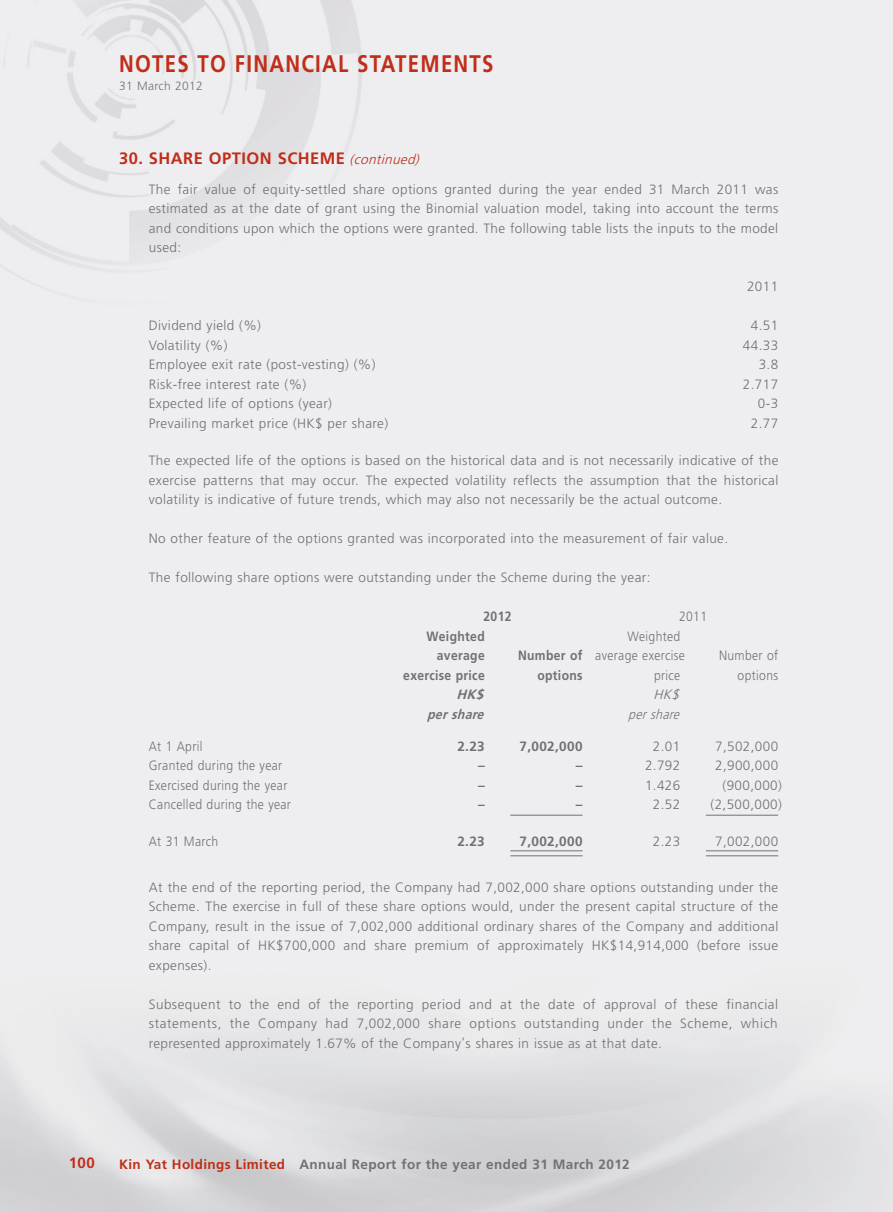
<style>
.page{position:relative;width:893px;height:1212px;background:#fff}
.page>*{position:absolute;margin:0;border:0;box-sizing:border-box;transform-origin:0 0}
.t1{font:700 24px "Frutiger LT Std";letter-spacing:.065em;color:#c02d19;scale:.85 1}
.Heading_1{font:700 16.5px "Frutiger LT Std";letter-spacing:.03em;color:#c02d19}
.t2{font:700 15px "Frutiger LT Std";color:#c02d19}
.Body_Text{font:300 13.5px/19.5px "Frutiger LT Std";letter-spacing:.03em;color:#717074;text-align:justify}
.Body_Text-2{font:300 13.5px "Frutiger LT Std";letter-spacing:.03em;color:#717074;scale:.9 1}
.Body_Text-3{font:700 13.5px "Frutiger LT Std";letter-spacing:.03em;color:#717074}
.Body_Text-4{font:700 13.5px "Frutiger LT Std";letter-spacing:.03em;color:#717074;scale:.9 1}
.Body_Text-5{font:italic 700 13.5px "Frutiger LT Std";color:#717074;scale:.9 1}
.Body_Text-6{font:italic 300 13.5px "Frutiger LT Std";color:#717074;scale:.9 1}
.Body_Text-7{font:italic 700 13.5px "Frutiger LT Std";color:#717074}
.Body_Text-8{font:italic 300 13.5px "Frutiger LT Std";color:#717074}
.t3{font:300 12px "Frutiger LT Std";letter-spacing:.03em;color:#717074}
.s1{font-weight:300;font-style:italic;font-size:13.5px}
.s2{color:#c02d19}
</style>
<div class="page">
<img style="left:0;top:0;width:893px;height:305px">
<hr style="left:510px;top:815px;width:73px;height:1px;background:#717074">
<hr style="left:706px;top:815px;width:72px;height:1px;background:#717074">
<hr style="left:510px;top:850px;width:73px;height:1px;background:#717074">
<hr style="left:510px;top:855px;width:73px;height:1px;background:#717074">
<hr style="left:706px;top:850px;width:72px;height:1px;background:#717074">
<hr style="left:706px;top:855px;width:72px;height:1px;background:#717074">
<h1 class="t1" style="left:119px;top:49px;width:442px">NOTES TO FINANCIAL STATEMENTS</h1>
<p class="t3" style="left:119px;top:79px;width:85px">31 March 2012</p>
<p class="Heading_1" style="left:119px;top:148px;width:305px">30. SHARE OPTION SCHEME <span class="s1">(continued)</span></p>
<p class="Body_Text" style="left:149px;top:179px;width:631px">The fair value of equity-settled share options granted during the year ended 31 March 2011 was estimated as at the date of grant using the Binomial valuation model, taking into account the terms and conditions upon which the options were granted. The following table lists the inputs to the model used:</p>
<p class="Body_Text" style="left:747px;top:277px;width:33px">2011</p>
<p class="Body_Text" style="left:149px;top:316px;width:114px">Dividend yield (%)</p>
<p class="Body_Text" style="left:751px;top:316px;width:29px">4.51</p>
<p class="Body_Text" style="left:149px;top:335px;width:80px">Volatility (%)</p>
<p class="Body_Text" style="left:743px;top:335px;width:37px">44.33</p>
<p class="Body_Text" style="left:149px;top:355px;width:228px">Employee exit rate (post-vesting) (%)</p>
<p class="Body_Text" style="left:759px;top:355px;width:21px">3.8</p>
<p class="Body_Text" style="left:149px;top:374px;width:159px">Risk-free interest rate (%)</p>
<p class="Body_Text" style="left:743px;top:374px;width:37px">2.717</p>
<p class="Body_Text" style="left:149px;top:394px;width:185px">Expected life of options (year)</p>
<p class="Body_Text" style="left:758px;top:394px;width:22px">0-3</p>
<p class="Body_Text" style="left:149px;top:413px;width:241px">Prevailing market price (HK$ per share)</p>
<p class="Body_Text" style="left:751px;top:413px;width:29px">2.77</p>
<p class="Body_Text" style="left:149px;top:451px;width:631px">The expected life of the options is based on the historical data and is not necessarily indicative of the exercise patterns that may occur. The expected volatility reflects the assumption that the historical volatility is indicative of future trends, which may also not necessarily be the actual outcome.</p>
<p class="Body_Text" style="left:149px;top:529px;width:581px">No other feature of the options granted was incorporated into the measurement of fair value.</p>
<p class="Body_Text" style="left:149px;top:568px;width:503px">The following share options were outstanding under the Scheme during the year:</p>
<p class="Body_Text-4" style="left:483px;top:608px;width:33px">2012</p>
<p class="Body_Text-2" style="left:679px;top:609px;width:33px">2011</p>
<p class="Body_Text-4" style="left:427px;top:628px;width:66px">Weighted</p>
<p class="Body_Text-4" style="left:437px;top:647px;width:55px">average</p>
<p class="Body_Text-4" style="left:403px;top:667px;width:92px">exercise price</p>
<p class="Body_Text-2" style="left:628px;top:628px;width:60px">Weighted</p>
<p class="Body_Text-2" style="left:595px;top:648px;width:101px">average exercise</p>
<p class="Body_Text-2" style="left:654px;top:667px;width:31px">price</p>
<p class="Body_Text-4" style="left:518px;top:647px;width:73px">Number of</p>
<p class="Body_Text-4" style="left:537px;top:667px;width:52px">options</p>
<p class="Body_Text-2" style="left:719px;top:648px;width:67px">Number of</p>
<p class="Body_Text-2" style="left:738px;top:667px;width:47px">options</p>
<p class="Body_Text-7" style="left:456px;top:686px;width:33px">HK$</p>
<p class="Body_Text-8" style="left:653px;top:687px;width:31px">HK$</p>
<p class="Body_Text-5" style="left:427px;top:706px;width:69px">per share</p>
<p class="Body_Text-6" style="left:628px;top:706px;width:63px">per share</p>
<p class="Body_Text-2" style="left:149px;top:738px;width:61px">At 1 April</p>
<p class="Body_Text-3" style="left:457px;top:738px;width:29px">2.23</p>
<p class="Body_Text-3" style="left:519px;top:738px;width:65px">7,002,000</p>
<p class="Body_Text" style="left:653px;top:737px;width:29px">2.01</p>
<p class="Body_Text" style="left:715px;top:737px;width:65px">7,502,000</p>
<p class="Body_Text-2" style="left:149px;top:758px;width:150px">Granted during the year</p>
<p class="Body_Text-3" style="left:478px;top:758px;width:8px">–</p>
<p class="Body_Text-3" style="left:576px;top:758px;width:8px">–</p>
<p class="Body_Text" style="left:645px;top:756px;width:37px">2.792</p>
<p class="Body_Text" style="left:715px;top:756px;width:65px">2,900,000</p>
<p class="Body_Text-2" style="left:149px;top:777px;width:155px">Exercised during the year</p>
<p class="Body_Text-3" style="left:478px;top:777px;width:8px">–</p>
<p class="Body_Text-3" style="left:576px;top:777px;width:8px">–</p>
<p class="Body_Text" style="left:645px;top:776px;width:37px">1.426</p>
<p class="Body_Text" style="left:723px;top:776px;width:61px">(900,000)</p>
<p class="Body_Text-2" style="left:149px;top:797px;width:159px">Cancelled during the year</p>
<p class="Body_Text-3" style="left:478px;top:797px;width:8px">–</p>
<p class="Body_Text-3" style="left:576px;top:797px;width:8px">–</p>
<p class="Body_Text" style="left:653px;top:795px;width:29px">2.52</p>
<p class="Body_Text" style="left:711px;top:795px;width:73px">(2,500,000)</p>
<p class="Body_Text-2" style="left:149px;top:834px;width:79px">At 31 March</p>
<p class="Body_Text-3" style="left:457px;top:833px;width:29px">2.23</p>
<p class="Body_Text-3" style="left:519px;top:833px;width:65px">7,002,000</p>
<p class="Body_Text" style="left:653px;top:832px;width:29px">2.23</p>
<p class="Body_Text" style="left:715px;top:832px;width:65px">7,002,000</p>
<p class="Body_Text" style="left:149px;top:878px;width:631px">At the end of the reporting period, the Company had 7,002,000 share options outstanding under the Scheme. The exercise in full of these share options would, under the present capital structure of the Company, result in the issue of 7,002,000 additional ordinary shares of the Company and additional share capital of HK$700,000 and share premium of approximately HK$14,914,000 (before issue expenses).</p>
<p class="Body_Text" style="left:149px;top:995px;width:631px">Subsequent to the end of the reporting period and at the date of approval of these financial statements, the Company had 7,002,000 share options outstanding under the Scheme, which represented approximately 1.67% of the Company’s shares in issue as at that date.</p>
<p class="t2" style="left:69px;top:1154px;width:27px">100</p>
<p class="Body_Text-3" style="left:119px;top:1156px;width:512px"><span class="s2">Kin Yat Holdings Limited</span> Annual Report for the year ended 31 March 2012</p>
</div>
